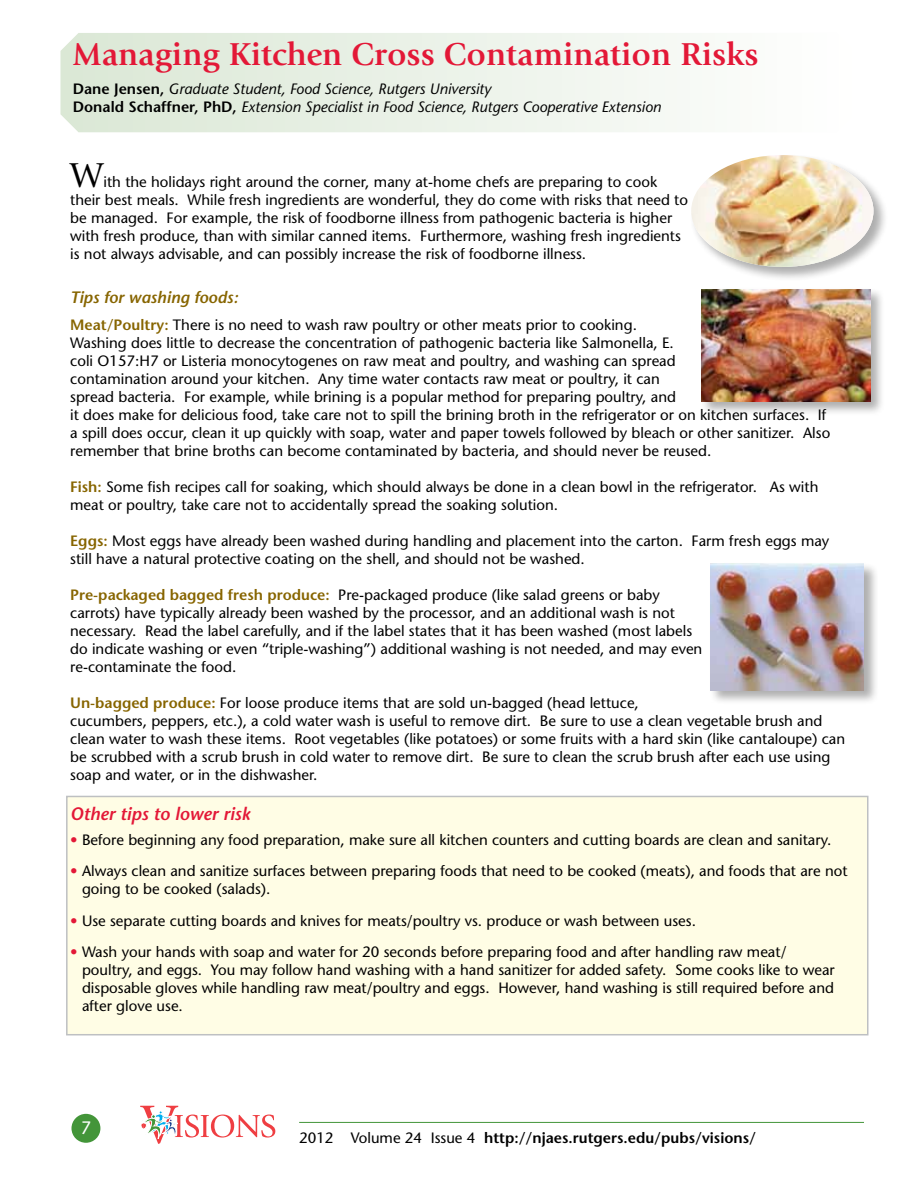
<style>
.page{position:relative;width:918px;height:1188px;background:#fff}
.page>*{position:absolute;margin:0;border:0;box-sizing:border-box;transform-origin:0 0}
.t1{font:36px "Giovanni";color:#000}
.t2{font:700 33px "Giovanni";color:#e31837}
.t3{font:italic 600 18px "Stone Sans";color:#e31837}
.t4{font:18px "Stone Sans";color:#fff}
.t5{font:italic 600 16.5px "Stone Sans";color:#876500}
.t6{font:15px/18px "Stone Sans";color:#000}
.t7{font:italic 15px/18px "Stone Sans";color:#000}
.t8{font:600 15px "Stone Sans";color:#000}
.s1{font-weight:600;font-style:normal}
.s2{font-weight:600;color:#876500}
.s3{color:#e31837}
.s4{font-weight:400}
</style>
<div class="page">
<div style="left:71px;top:1114px;width:29px;height:29px;background:#439539;border-radius:50%"></div>
<svg style="left:140px;top:1106px;width:135px;height:38px"></svg>
<hr style="left:299px;top:1122px;width:565px;height:1px;background:#439539">
<div style="left:66px;top:796px;width:802px;height:239px;background:#fffde5;border:2px solid #bec0c2"></div>
<svg style="left:60px;top:33px;width:617px;height:99px"></svg>
<div style="left:690px;top:154px;width:198px;height:128px;background:#000;opacity:.32"></div>
<img style="left:691px;top:155px;width:183px;height:112px">
<div style="left:700px;top:288px;width:186px;height:129px;background:#000;opacity:.32"></div>
<img style="left:702px;top:289px;width:169px;height:113px">
<div style="left:709px;top:562px;width:170px;height:143px;background:#000;opacity:.32"></div>
<img style="left:710px;top:563px;width:154px;height:127px">
<h2 class="t2" style="left:73px;top:35px;width:687px">Managing Kitchen Cross Contamination Risks</h2>
<p class="t7" style="left:73px;top:80px;width:590px"><span class="s1">Dane Jensen,</span> Graduate Student, Food Science, Rutgers University<br><span class="s1">Donald Schaffner, PhD,</span> Extension Specialist in Food Science, Rutgers Cooperative Extension</p>
<h1 class="t1" style="left:70px;top:155px;width:35px">W</h1>
<p class="t6" style="left:70px;top:172px;width:619px;text-indent:33px">ith the holidays right around the corner, many at-home chefs are preparing to cook their best meals. While fresh ingredients are wonderful, they do come with risks that need to be managed. For example, the risk of foodborne illness from pathogenic bacteria is higher with fresh produce, than with similar canned items. Furthermore, washing fresh ingredients is not always advisable, and can possibly increase the risk of foodborne illness.</p>
<p class="t5" style="left:70px;top:287px;width:169px">Tips for washing foods:</p>
<p class="t6" style="left:70px;top:316px;width:762px"><span class="s2">Meat/Poultry:</span> There is no need to wash raw poultry or other meats prior to cooking.<br>Washing does little to decrease the concentration of pathogenic bacteria like Salmonella, E.<br>coli O157:H7 or Listeria monocytogenes on raw meat and poultry, and washing can spread<br>contamination around your kitchen. Any time water contacts raw meat or poultry, it can<br>spread bacteria. For example, while brining is a popular method for preparing poultry, and<br>it does make for delicious food, take care not to spill the brining broth in the refrigerator or on kitchen surfaces. If a spill does occur, clean it up quickly with soap, water and paper towels followed by bleach or other sanitizer. Also remember that brine broths can become contaminated by bacteria, and should never be reused.</p>
<p class="t6" style="left:70px;top:478px;width:750px"><span class="s2">Fish:</span> Some fish recipes call for soaking, which should always be done in a clean bowl in the refrigerator. As with meat or poultry, take care not to accidentally spread the soaking solution.</p>
<p class="t6" style="left:70px;top:532px;width:761px"><span class="s2">Eggs:</span> Most eggs have already been washed during handling and placement into the carton. Farm fresh eggs may still have a natural protective coating on the shell, and should not be washed.</p>
<p class="t6" style="left:70px;top:586px;width:634px"><span class="s2">Pre-packaged bagged fresh produce:</span> Pre-packaged produce (like salad greens or baby carrots) have typically already been washed by the processor, and an additional wash is not necessary. Read the label carefully, and if the label states that it has been washed (most labels do indicate washing or even “triple-washing”) additional washing is not needed, and may even re-contaminate the food.</p>
<p class="t6" style="left:70px;top:694px;width:777px"><span class="s2">Un-bagged produce:</span> For loose produce items that are sold un-bagged (head lettuce,<br>cucumbers, peppers, etc.), a cold water wash is useful to remove dirt. Be sure to use a clean vegetable brush and clean water to wash these items. Root vegetables (like potatoes) or some fruits with a hard skin (like cantaloupe) can be scrubbed with a scrub brush in cold water to remove dirt. Be sure to clean the scrub brush after each use using soap and water, or in the dishwasher.</p>
<p class="t3" style="left:70px;top:802px;width:181px">Other tips to lower risk</p>
<p class="t6" style="left:70px;top:830px;width:763px"><span class="s3">•</span> Before beginning any food preparation, make sure all kitchen counters and cutting boards are clean and sanitary.</p>
<p class="t6" style="left:82px;top:862px;width:767px;text-indent:-12px"><span class="s3">•</span> Always clean and sanitize surfaces between preparing foods that need to be cooked (meats), and foods that are not going to be cooked (salads).</p>
<p class="t6" style="left:70px;top:911px;width:627px"><span class="s3">•</span> Use separate cutting boards and knives for meats/poultry vs. produce or wash between uses.</p>
<p class="t6" style="left:82px;top:943px;width:754px;text-indent:-12px"><span class="s3">•</span> Wash your hands with soap and water for 20 seconds before preparing food and after handling raw meat/ poultry, and eggs. You may follow hand washing with a hand sanitizer for added safety. Some cooks like to wear disposable gloves while handling raw meat/poultry and eggs. However, hand washing is still required before and after glove use.</p>
<p class="t4" style="left:81px;top:1117px;width:12px">7</p>
<p class="t8" style="left:299px;top:1128px;width:458px"><span class="s4">2012 Volume 24 Issue 4</span> http://njaes.rutgers.edu/pubs/visions/</p>
</div>
